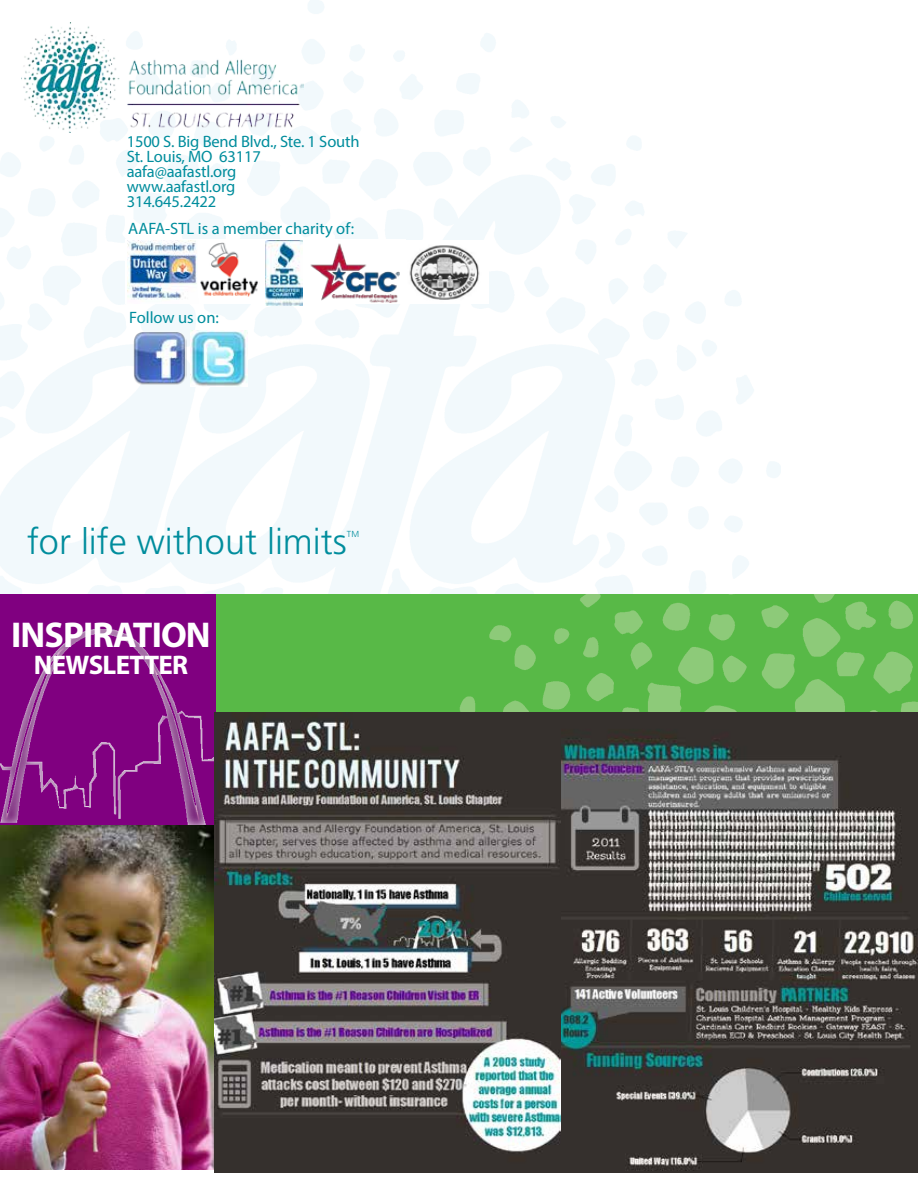
<style>
.page{position:relative;width:918px;height:1188px;background:#fff}
.page>*{position:absolute;margin:0;border:0;box-sizing:border-box;transform-origin:0 0}
.t1{font:300 36px "Frutiger LT Std";color:#008d9d}
.t2{font:700 36px "Myriad Pro";letter-spacing:-.025em;color:#fff}
.t3{font:700 27px "Myriad Pro";letter-spacing:-.025em;color:#fff}
.t4{font:16.5px/15px "Myriad Pro";letter-spacing:-.01em;color:#008d9d}
.t5{font:300 8.7px "Frutiger LT Std";color:#008d9d}
</style>
<div class="page">
<img style="left:0;top:826px;width:214px;height:344px">
<div style="left:189px;top:594px;width:729px;height:119px;background:#58b947"></div>
<img style="left:352px;top:594px;width:566px;height:119px">
<div style="left:0;top:594px;width:216px;height:231px;background:#800080"></div>
<img style="left:21px;top:22px;width:282px;height:111px">
<img style="left:265px;top:240px;width:37px;height:65px">
<img style="left:127px;top:240px;width:70px;height:60px">
<img style="left:200px;top:242px;width:58px;height:55px">
<img style="left:310px;top:243px;width:90px;height:59px">
<img style="left:556px;top:712px;width:362px;height:460px">
<div style="left:0;top:628px;width:252px;height:198px;background:#fff;opacity:.75"></div>
<img style="left:214px;top:713px;width:347px;height:460px">
<img style="left:190px;top:330px;width:58px;height:56px">
<img style="left:133px;top:332px;width:54px;height:54px">
<img style="left:409px;top:245px;width:71px;height:55px">
<p class="t4" style="left:127px;top:133px;width:234px">1500 S. Big Bend Blvd., Ste. 1 South<br>St. Louis, MO 63117 aafa@aafastl.org<br>www.aafastl.org<br>314.645.2422</p>
<p class="t4" style="left:128px;top:220px;width:227px">AAFA-STL is a member charity of:</p>
<p class="t4" style="left:129px;top:310px;width:91px">Follow us on:</p>
<h1 class="t1" style="left:27px;top:521px;width:321px">for life without limits</h1>
<p class="t5" style="left:347px;top:529px;width:14px">TM</p>
<h1 class="t2" style="left:11px;top:612px;width:201px">INSPIRATION</h1>
<h2 class="t3" style="left:34px;top:648px;width:156px">NEWSLETTER</h2>
</div>
